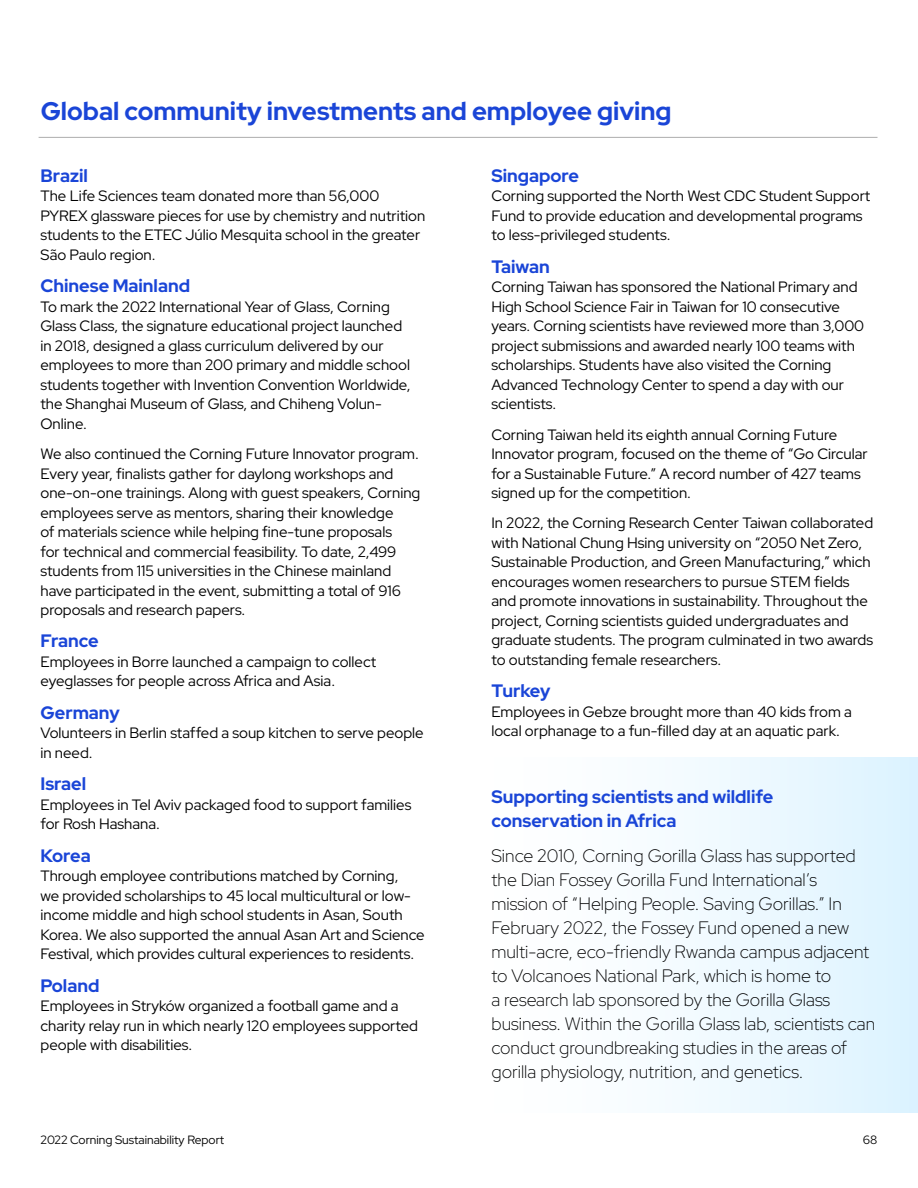
<style>
.page{position:relative;width:918px;height:1188px;background:#fff}
.page>*{position:absolute;margin:0;border:0;box-sizing:border-box;transform-origin:0 0}
.Body_text_10_13{font:700 25.5px "Red Hat Display";color:#1a45d7}
.Body_text_10_13-2{font:300 18px/24px "Red Hat Display";color:#000}
.Body_text_10_13-3{font:700 18px/24px "Red Hat Display";color:#1a45d7}
.Body_text_10_13-4{font:15px/19.5px "Red Hat Display";color:#000}
.t1{font:12px "Red Hat Display";color:#000}
</style>
<div class="page">
<div style="left:459px;top:757px;width:459px;height:356px;background:linear-gradient(to right,#fff,#def3ff)"></div>
<hr style="left:39px;top:137px;width:838px;height:1px;background:#b6b6b6">
<p class="Body_text_10_13" style="left:41px;top:95px;width:632px">Global community investments and employee giving</p>
<p class="Body_text_10_13-3" style="left:40px;top:163px;width:49px">Brazil</p>
<p class="Body_text_10_13-4" style="left:40px;top:186px;width:386px">The Life Sciences team donated more than 56,000<br>PYREX glassware pieces for use by chemistry and nutrition students to the ETEC Júlio Mesquita school in the greater São Paulo region.</p>
<p class="Body_text_10_13-3" style="left:40px;top:273px;width:151px">Chinese Mainland</p>
<p class="Body_text_10_13-4" style="left:40px;top:296px;width:372px">To mark the 2022 International Year of Glass, Corning Glass Class, the signature educational project launched in 2018, designed a glass curriculum delivered by our employees to more than 200 primary and middle school students together with Invention Convention Worldwide, the Shanghai Museum of Glass, and Chiheng Volun-Online.</p>
<p class="Body_text_10_13-4" style="left:40px;top:444px;width:381px">We also continued the Corning Future Innovator program.<br>Every year, finalists gather for daylong workshops and one-on-one trainings. Along with guest speakers, Corning employees serve as mentors, sharing their knowledge<br>of materials science while helping fine-tune proposals<br>for technical and commercial feasibility. To date, 2,499 students from 115 universities in the Chinese mainland have participated in the event, submitting a total of 916 proposals and research papers.</p>
<p class="Body_text_10_13-3" style="left:40px;top:629px;width:60px">France</p>
<p class="Body_text_10_13-4" style="left:40px;top:652px;width:337px">Employees in Borre launched a campaign to collect eyeglasses for people across Africa and Asia.</p>
<p class="Body_text_10_13-3" style="left:40px;top:700px;width:81px">Germany</p>
<p class="Body_text_10_13-4" style="left:40px;top:723px;width:385px">Volunteers in Berlin staffed a soup kitchen to serve people in need.</p>
<p class="Body_text_10_13-3" style="left:40px;top:771px;width:47px">Israel</p>
<p class="Body_text_10_13-4" style="left:40px;top:794px;width:373px">Employees in Tel Aviv packaged food to support families for Rosh Hashana.</p>
<p class="Body_text_10_13-3" style="left:40px;top:843px;width:52px">Korea</p>
<p class="Body_text_10_13-4" style="left:40px;top:866px;width:386px">Through employee contributions matched by Corning,<br>we provided scholarships to 45 local multicultural or low&shy;income middle and high school students in Asan, South Korea. We also supported the annual Asan Art and Science Festival, which provides cultural experiences to residents.</p>
<p class="Body_text_10_13-3" style="left:40px;top:973px;width:60px">Poland</p>
<p class="Body_text_10_13-4" style="left:40px;top:996px;width:379px">Employees in Stryków organized a football game and a charity relay run in which nearly 120 employees supported people with disabilities.</p>
<p class="Body_text_10_13-3" style="left:491px;top:163px;width:89px">Singapore</p>
<p class="Body_text_10_13-4" style="left:491px;top:186px;width:380px">Corning supported the North West CDC Student Support<br>Fund to provide education and developmental programs to less-privileged students.</p>
<p class="Body_text_10_13-3" style="left:491px;top:254px;width:60px">Taiwan</p>
<p class="Body_text_10_13-4" style="left:491px;top:277px;width:374px">Corning Taiwan has sponsored the National Primary and High School Science Fair in Taiwan for 10 consecutive years. Corning scientists have reviewed more than 3,000 project submissions and awarded nearly 100 teams with scholarships. Students have also visited the Corning Advanced Technology Center to spend a day with our scientists.</p>
<p class="Body_text_10_13-4" style="left:491px;top:424px;width:378px">Corning Taiwan held its eighth annual Corning Future Innovator program, focused on the theme of “Go Circular for a Sustainable Future.” A record number of 427 teams signed up for the competition.</p>
<p class="Body_text_10_13-4" style="left:491px;top:513px;width:383px">In 2022, the Corning Research Center Taiwan collaborated with National Chung Hsing university on “2050 Net Zero, Sustainable Production, and Green Manufacturing,” which encourages women researchers to pursue STEM fields and promote innovations in sustainability. Throughout the project, Corning scientists guided undergraduates and graduate students. The program culminated in two awards to outstanding female researchers.</p>
<p class="Body_text_10_13-3" style="left:491px;top:678px;width:61px">Turkey</p>
<p class="Body_text_10_13-4" style="left:491px;top:701px;width:362px">Employees in Gebze brought more than 40 kids from a local orphanage to a fun-filled day at an aquatic park.</p>
<p class="Body_text_10_13-3" style="left:491px;top:785px;width:283px">Supporting scientists and wildlife conservation in Africa</p>
<p class="Body_text_10_13-2" style="left:491px;top:844px;width:385px">Since 2010, Corning Gorilla Glass has supported the Dian Fossey Gorilla Fund International’s mission of “Helping People. Saving Gorillas.” In February 2022, the Fossey Fund opened a new multi-acre, eco-friendly Rwanda campus adjacent to Volcanoes National Park, which is home to<br>a research lab sponsored by the Gorilla Glass business. Within the Gorilla Glass lab, scientists can conduct groundbreaking studies in the areas of gorilla physiology, nutrition, and genetics.</p>
<p class="t1" style="left:40px;top:1132px;width:185px">2022 Corning Sustainability Report</p>
<p class="t1" style="left:863px;top:1132px;width:16px">68</p>
</div>
